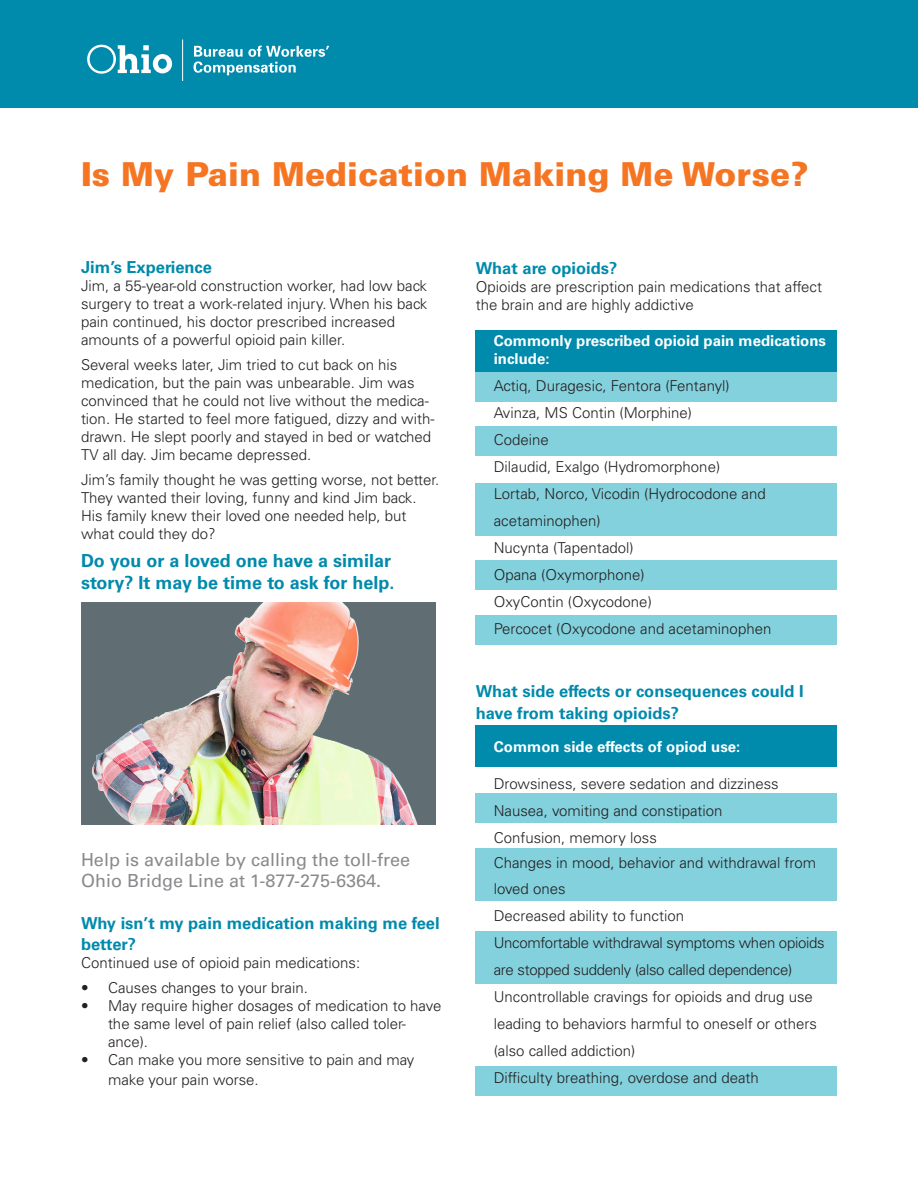
<style>
.page{position:relative;width:918px;height:1188px;background:#fff}
.page>*{position:absolute;margin:0;border:0;box-sizing:border-box;transform-origin:0 0}
.heading_1{font:900 33px "Univers LT Std";color:#f57523}
.t1{font:18px/21.6px "Univers LT Std";color:#8a8a8e}
.t2{font:700 18px/21.6px "Univers LT Std";color:#008aac}
.t3{font:700 16.5px/21.6px "Univers LT Std";color:#008aac}
.t4{font:300 15px/18px "Univers LT Std";color:#231f20}
.t5{font:300 15px/27px "Univers LT Std";letter-spacing:-.02em;color:#231f20}
.t6{font:700 15px/18px "Univers LT Std";color:#fff}
</style>
<div class="page">
<div style="left:476px;top:725px;width:361px;height:42px;background:#008aac"></div>
<div style="left:476px;top:372px;width:361px;height:30px;background:#83d1dd"></div>
<div style="left:476px;top:426px;width:361px;height:30px;background:#83d1dd"></div>
<div style="left:476px;top:560px;width:361px;height:29px;background:#83d1dd"></div>
<div style="left:476px;top:615px;width:361px;height:30px;background:#83d1dd"></div>
<div style="left:476px;top:483px;width:361px;height:53px;background:#83d1dd"></div>
<div style="left:0;top:0;width:918px;height:108px;background:#008aac"></div>
<svg style="left:87px;top:45px;width:85px;height:29px"></svg>
<svg style="left:193px;top:46px;width:136px;height:29px"></svg>
<hr style="left:182px;top:39px;width:1px;height:42px;background:#fff">
<img style="left:81px;top:603px;width:354px;height:221px">
<div style="left:476px;top:330px;width:361px;height:42px;background:#008aac"></div>
<div style="left:476px;top:793px;width:361px;height:29px;background:#83d1dd"></div>
<div style="left:476px;top:1066px;width:361px;height:30px;background:#83d1dd"></div>
<div style="left:476px;top:931px;width:361px;height:53px;background:#83d1dd"></div>
<div style="left:476px;top:849px;width:361px;height:52px;background:#83d1dd"></div>
<p class="heading_1" style="left:81px;top:153px;width:729px">Is My Pain Medication Making Me Worse?</p>
<p class="t3" style="left:81px;top:257px;width:133px">Jim’s Experience</p>
<p class="t4" style="left:81px;top:277px;width:348px">Jim, a 55-year-old construction worker, had low back surgery to treat a work-related injury. When his back pain continued, his doctor prescribed increased amounts of a powerful opioid pain killer.</p>
<p class="t4" style="left:81px;top:356px;width:355px">Several weeks later, Jim tried to cut back on his medication, but the pain was unbearable. Jim was convinced that he could not live without the medica&shy;tion. He started to feel more fatigued, dizzy and with&shy;drawn. He slept poorly and stayed in bed or watched TV all day. Jim became depressed.</p>
<p class="t4" style="left:81px;top:470px;width:360px">Jim’s family thought he was getting worse, not better.<br>They wanted their loving, funny and kind Jim back.<br>His family knew their loved one needed help, but what could they do?</p>
<p class="t2" style="left:81px;top:550px;width:315px">Do you or a loved one have a similar story? It may be time to ask for help.</p>
<p class="t1" style="left:81px;top:849px;width:331px">Help is available by calling the toll-free<br>Ohio Bridge Line at 1-877-275-6364.</p>
<p class="t3" style="left:81px;top:912px;width:360px">Why isn’t my pain medication making me feel better?</p>
<p class="t4" style="left:81px;top:954px;width:281px">Continued use of opioid pain medications:</p>
<p class="t4" style="left:81px;top:979px;width:228px">• Causes changes to your brain.</p>
<p class="t4" style="left:108px;top:997px;width:335px;text-indent:-27px">• May require higher dosages of medication to have the same level of pain relief (also called toler&shy;ance).</p>
<p class="t4" style="left:108px;top:1050px;width:308px;line-height:19.8px;text-indent:-27px">• Can make you more sensitive to pain and may make your pain worse.</p>
<p class="t3" style="left:476px;top:257px;width:143px">What are opioids?</p>
<p class="t4" style="left:476px;top:278px;width:348px">Opioids are prescription pain medications that affect the brain and are highly addictive</p>
<p class="t6" style="left:494px;top:332px;width:334px">Commonly prescribed opioid pain medications include:</p>
<p class="t4" style="left:494px;top:377px;width:238px">Actiq, Duragesic, Fentora (Fentanyl)</p>
<p class="t4" style="left:494px;top:404px;width:200px">Avinza, MS Contin (Morphine)</p>
<p class="t4" style="left:494px;top:431px;width:57px">Codeine</p>
<p class="t4" style="left:494px;top:458px;width:228px">Dilaudid, Exalgo (Hydromorphone)</p>
<p class="t4" style="left:494px;top:480px;width:274px;line-height:27px">Lortab, Norco, Vicodin (Hydrocodone and acetaminophen)</p>
<p class="t4" style="left:494px;top:539px;width:142px">Nucynta (Tapentadol)</p>
<p class="t4" style="left:494px;top:566px;width:152px">Opana (Oxymorphone)</p>
<p class="t4" style="left:494px;top:593px;width:160px">OxyContin (Oxycodone)</p>
<p class="t4" style="left:494px;top:620px;width:279px">Percocet (Oxycodone and acetaminophen</p>
<p class="t3" style="left:476px;top:680px;width:330px">What side effects or consequences could I have from taking opioids?</p>
<p class="t6" style="left:494px;top:738px;width:248px">Common side effects of opiod use:</p>
<p class="t4" style="left:494px;top:774px;width:286px">Drowsiness, severe sedation and dizziness</p>
<p class="t4" style="left:494px;top:801px;width:230px">Nausea, vomiting and constipation</p>
<p class="t4" style="left:494px;top:828px;width:165px">Confusion, memory loss</p>
<p class="t4" style="left:494px;top:850px;width:324px;line-height:25.5px">Changes in mood, behavior and withdrawal from loved ones</p>
<p class="t4" style="left:494px;top:906px;width:192px">Decreased ability to function</p>
<p class="t5" style="left:494px;top:929px;width:332px">Uncomfortable withdrawal symptoms when opioids are stopped suddenly (also called dependence)</p>
<p class="t4" style="left:494px;top:983px;width:325px;line-height:27px">Uncontrollable cravings for opioids and drug use leading to behaviors harmful to oneself or others (also called addiction)</p>
<p class="t4" style="left:494px;top:1068px;width:267px">Difficulty breathing, overdose and death</p>
</div>
